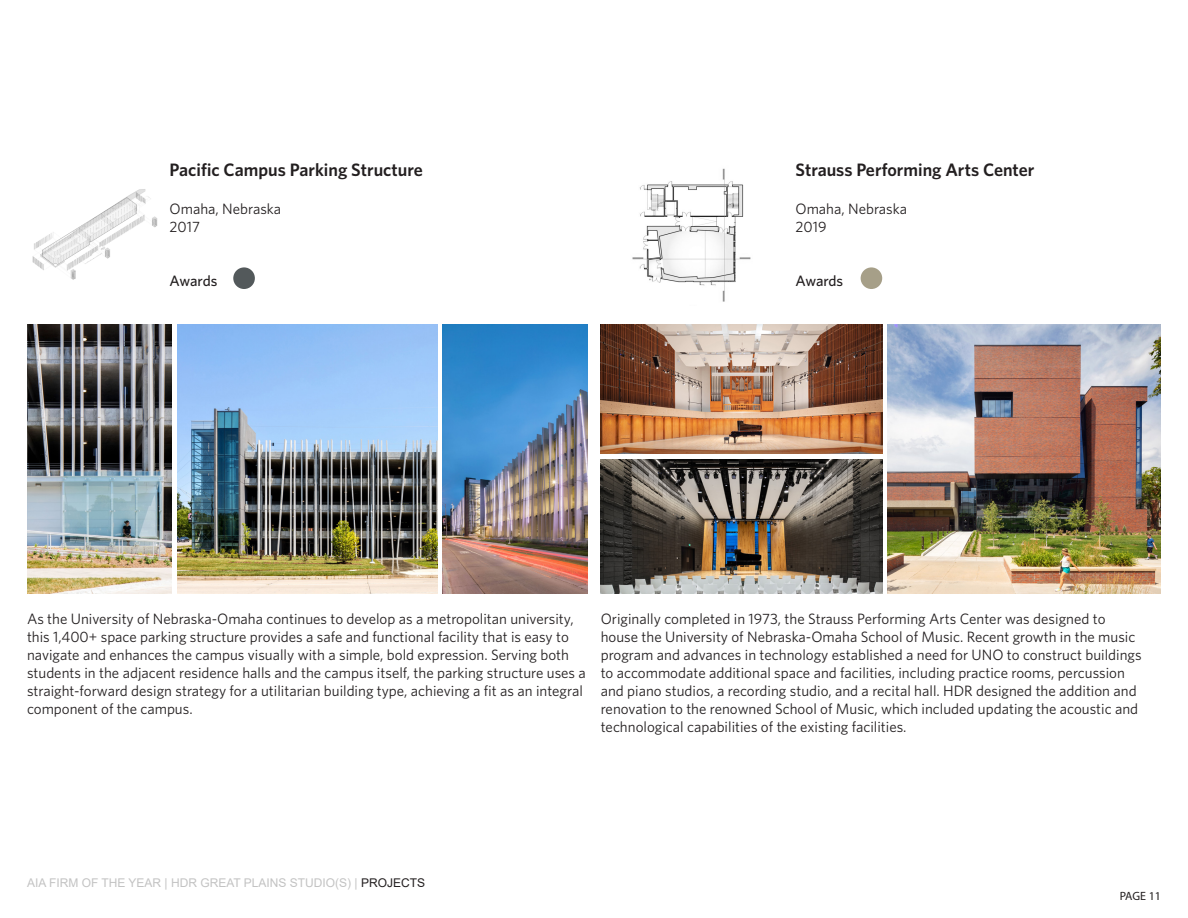
<style>
.page{position:relative;width:1188px;height:918px;background:#fff}
.page>*{position:absolute;margin:0;border:0;box-sizing:border-box;transform-origin:0 0}
.t1{font:600 18px "Whitney";color:#231f20}
.t2{font:15px/18px "Whitney";color:#231f20}
.t3{font:500 15px "Whitney";letter-spacing:-.015em;color:#231f20}
.t4{font:12px "Arial";color:#c3c3c3}
.t5{font:12px "Myriad Pro";letter-spacing:-.005em;color:#231f20}
.s1{color:#231f20}
</style>
<div class="page">
<div style="left:233px;top:267px;width:22px;height:22px;background:#53595b;border-radius:50%"></div>
<div style="left:861px;top:267px;width:21px;height:22px;background:#a69f88;border-radius:50%"></div>
<img style="left:443px;top:325px;width:144px;height:268px">
<img style="left:177px;top:325px;width:260px;height:268px">
<img style="left:32px;top:189px;width:126px;height:91px">
<img style="left:27px;top:325px;width:145px;height:268px">
<img style="left:632px;top:168px;width:119px;height:134px">
<img style="left:888px;top:325px;width:273px;height:268px">
<img style="left:601px;top:459px;width:281px;height:134px">
<img style="left:601px;top:325px;width:281px;height:128px">
<p class="t1" style="left:170px;top:158px;width:255px">Pacific Campus Parking Structure</p>
<p class="t2" style="left:170px;top:199px;width:113px">Omaha, Nebraska</p>
<p class="t2" style="left:170px;top:217px;width:32px">2017</p>
<p class="t3" style="left:170px;top:270px;width:49px">Awards</p>
<p class="t1" style="left:796px;top:158px;width:240px">Strauss Performing Arts Center</p>
<p class="t2" style="left:796px;top:199px;width:113px">Omaha, Nebraska</p>
<p class="t2" style="left:796px;top:217px;width:33px">2019</p>
<p class="t3" style="left:796px;top:270px;width:49px">Awards</p>
<p class="t2" style="left:27px;top:609px;width:560px">As the University of Nebraska-Omaha continues to develop as a metropolitan university, this 1,400+ space parking structure provides a safe and functional facility that is easy to navigate and enhances the campus visually with a simple, bold expression. Serving both students in the adjacent residence halls and the campus itself, the parking structure uses a straight-forward design strategy for a utilitarian building type, achieving a fit as an integral component of the campus.</p>
<p class="t2" style="left:601px;top:609px;width:542px">Originally completed in 1973, the Strauss Performing Arts Center was designed to house the University of Nebraska-Omaha School of Music. Recent growth in the music program and advances in technology established a need for UNO to construct buildings to accommodate additional space and facilities, including practice rooms, percussion and piano studios, a recording studio, and a recital hall. HDR designed the addition and renovation to the renowned School of Music, which included updating the acoustic and technological capabilities of the existing facilities.</p>
<p class="t4" style="left:27px;top:874px;width:400px">AIA FIRM OF THE YEAR | HDR GREAT PLAINS STUDIO(S) | <span class="s1">PROJECTS</span></p>
<p class="t5" style="left:1120px;top:889px;width:43px">PAGE 11</p>
</div>
